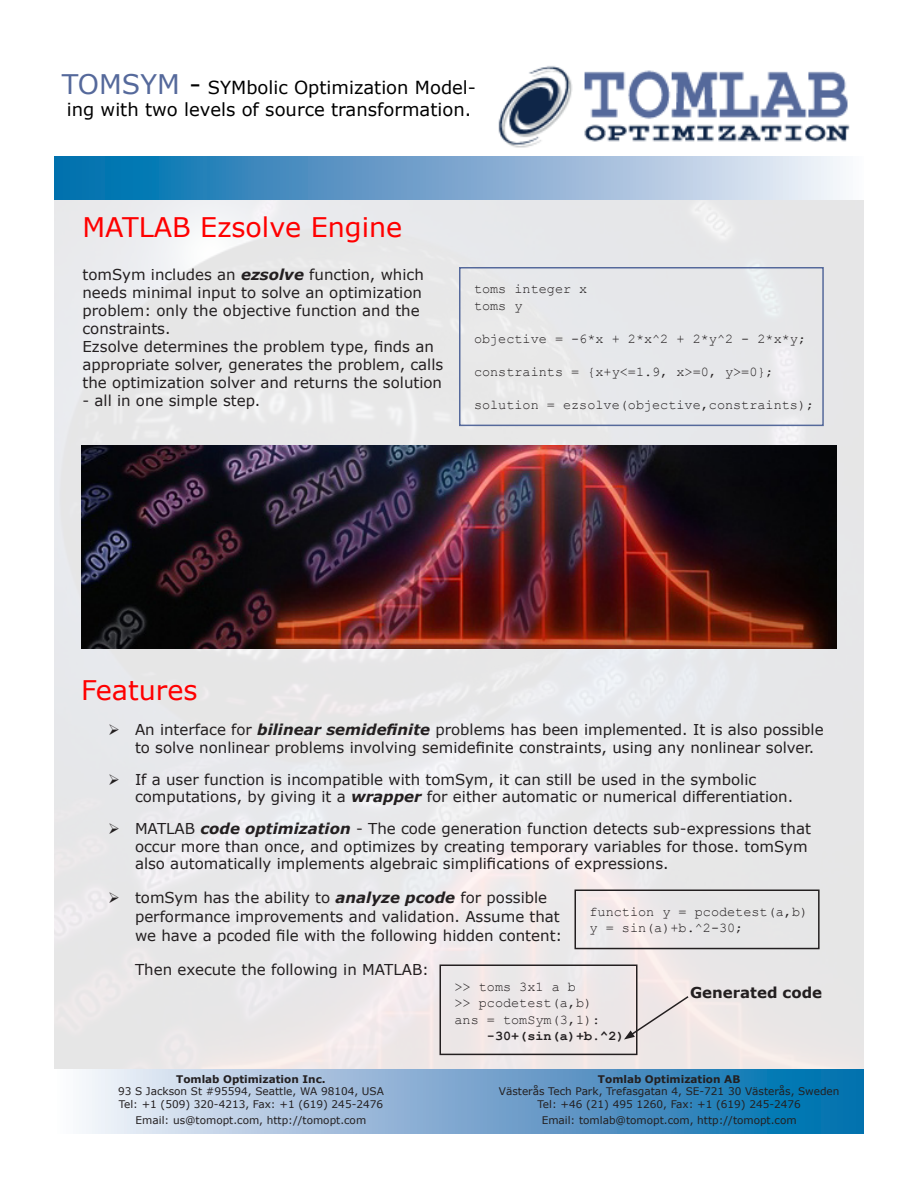
<style>
.page{position:relative;width:918px;height:1188px;background:#fff}
.page>*{position:absolute;margin:0;border:0;box-sizing:border-box;transform-origin:0 0}
.t1{font:27px "Verdana";color:#f00}
.t2{font:18px/21.6px "Verdana";color:#000}
.List_Paragraph{font:15px/17.2px "Verdana";color:#231f20}
.Normal__Web{font:15px/18px "Verdana";color:#231f20}
.t3{font:700 15px "Verdana";color:#231f20}
.t4{font:13.5px "Courier New";color:#231f20}
.t5{font:700 13.5px "Courier New";color:#231f20}
.t6{font:10.5px/12.6px "Verdana";color:#231f20;text-align:center}
.t7{font:700 10.5px "Verdana";color:#231f20}
.s1{font-size:27px;color:#55699b}
.s2{font-size:27px}
.s3{font-weight:700;font-style:italic}
</style>
<div class="page">
<img style="left:498px;top:66px;width:352px;height:82px">
<svg style="left:54px;top:156px;width:789px;height:43px;background:#76a9cf"></svg>
<svg style="left:82px;top:1069px;width:782px;height:65px;background:#77a9d0"></svg>
<img style="left:54px;top:200px;width:810px;height:869px">
<div style="left:574px;top:890px;width:246px;height:59px;border:2px solid #231f20"></div>
<img style="left:81px;top:446px;width:756px;height:202px">
<div style="left:459px;top:267px;width:365px;height:159px;border:2px solid #55699b"></div>
<svg style="left:624px;top:995px;width:66px;height:45px;background:#e5dddd"></svg>
<div style="left:440px;top:964px;width:198px;height:91px;border:2px solid #231f20"></div>
<svg style="left:120px;top:735px;width:15px;height:1px"></svg>
<svg style="left:120px;top:785px;width:15px;height:1px"></svg>
<svg style="left:120px;top:834px;width:15px;height:1px"></svg>
<svg style="left:120px;top:903px;width:15px;height:1px"></svg>
<p class="t2" style="left:62px;top:76px;width:416px"><span class="s1">TOMSYM</span> <span class="s2">-</span> SYMbolic Optimization Model&shy;ing with two levels of source transformation.</p>
<p class="t1" style="left:82px;top:208px;width:321px">MATLAB Ezsolve Engine</p>
<p class="Normal__Web" style="left:82px;top:266px;width:362px">tomSym includes an <span class="s3">ezsolve</span> function, which needs minimal input to solve an optimization problem: only the objective function and the constraints.<br>Ezsolve determines the problem type, finds an appropriate solver, generates the problem, calls the optimization solver and returns the solution</p>
<p class="Normal__Web" style="left:82px;top:392px;width:179px">- all in one simple step.</p>
<p class="t4" style="left:474px;top:281px;width:115px">toms integer x</p>
<p class="t4" style="left:474px;top:297px;width:50px">toms y</p>
<p class="t4" style="left:474px;top:330px;width:334px">objective = -6*x + 2*x^2 + 2*y^2 - 2*x*y;</p>
<p class="t4" style="left:474px;top:363px;width:301px">constraints = {x+y&lt;=1.9, x&gt;=0, y&gt;=0};</p>
<p class="t4" style="left:474px;top:396px;width:342px">solution = ezsolve(objective,constraints);</p>
<p class="t1" style="left:81px;top:672px;width:118px">Features</p>
<p class="List_Paragraph" style="left:135px;top:721px;width:690px;text-indent:-27px">➢ An interface for <span class="s3">bilinear semidefinite</span> problems has been implemented. It is also possible to solve nonlinear problems involving semidefinite constraints, using any nonlinear solver.</p>
<p class="List_Paragraph" style="left:135px;top:771px;width:660px;text-indent:-27px">➢ If a user function is incompatible with tomSym, it can still be used in the symbolic computations, by giving it a <span class="s3">wrapper</span> for either automatic or numerical differentiation.</p>
<p class="List_Paragraph" style="left:135px;top:820px;width:677px;text-indent:-27px">➢ MATLAB <span class="s3">code optimization</span> - The code generation function detects sub-expressions that occur more than once, and optimizes by creating temporary variables for those. tomSym also automatically implements algebraic simplifications of expressions.</p>
<p class="List_Paragraph" style="left:135px;top:888px;width:429px;line-height:19px;text-indent:-27px">➢ tomSym has the ability to <span class="s3">analyze pcode</span> for possible performance improvements and validation. Assume that we have a pcoded file with the following hidden content:</p>
<p class="List_Paragraph" style="left:135px;top:961px;width:296px">Then execute the following in MATLAB:</p>
<p class="t4" style="left:590px;top:903px;width:220px">function y = pcodetest(a,b)</p>
<p class="t4" style="left:590px;top:920px;width:155px">y = sin(a)+b.^2-30;</p>
<p class="t7" style="left:176px;top:1072px;width:151px">Tomlab Optimization Inc.</p>
<p class="t6" style="left:118px;top:1085px;width:267px;text-align:left">93 S Jackson St #95594, Seattle, WA 98104, USA<br>Tel: +1 (509) 320-4213, Fax: +1 (619) 245-2476</p>
<p class="t6" style="left:136px;top:1114px;width:232px">Email: us@tomopt.com, http://tomopt.com</p>
<p class="t4" style="left:454px;top:978px;width:123px">&gt;&gt; toms 3x1 a b</p>
<p class="t4" style="left:454px;top:995px;width:139px">&gt;&gt; pcodetest(a,b)</p>
<p class="t4" style="left:454px;top:1011px;width:147px">ans = tomSym(3,1):</p>
<p class="t5" style="left:487px;top:1028px;width:139px">-30+(sin(a)+b.^2)</p>
<p class="t3" style="left:690px;top:982px;width:134px">Generated code</p>
<p class="t7" style="left:598px;top:1072px;width:144px">Tomlab Optimization AB</p>
<p class="t6" style="left:499px;top:1085px;width:342px">Västerås Tech Park, Trefasgatan 4, SE-721 30 Västerås, Sweden<br>Tel: +46 (21) 495 1260, Fax: +1 (619) 245-2476</p>
<p class="t6" style="left:542px;top:1114px;width:256px">Email: tomlab@tomopt.com, http://tomopt.com</p>
</div>
